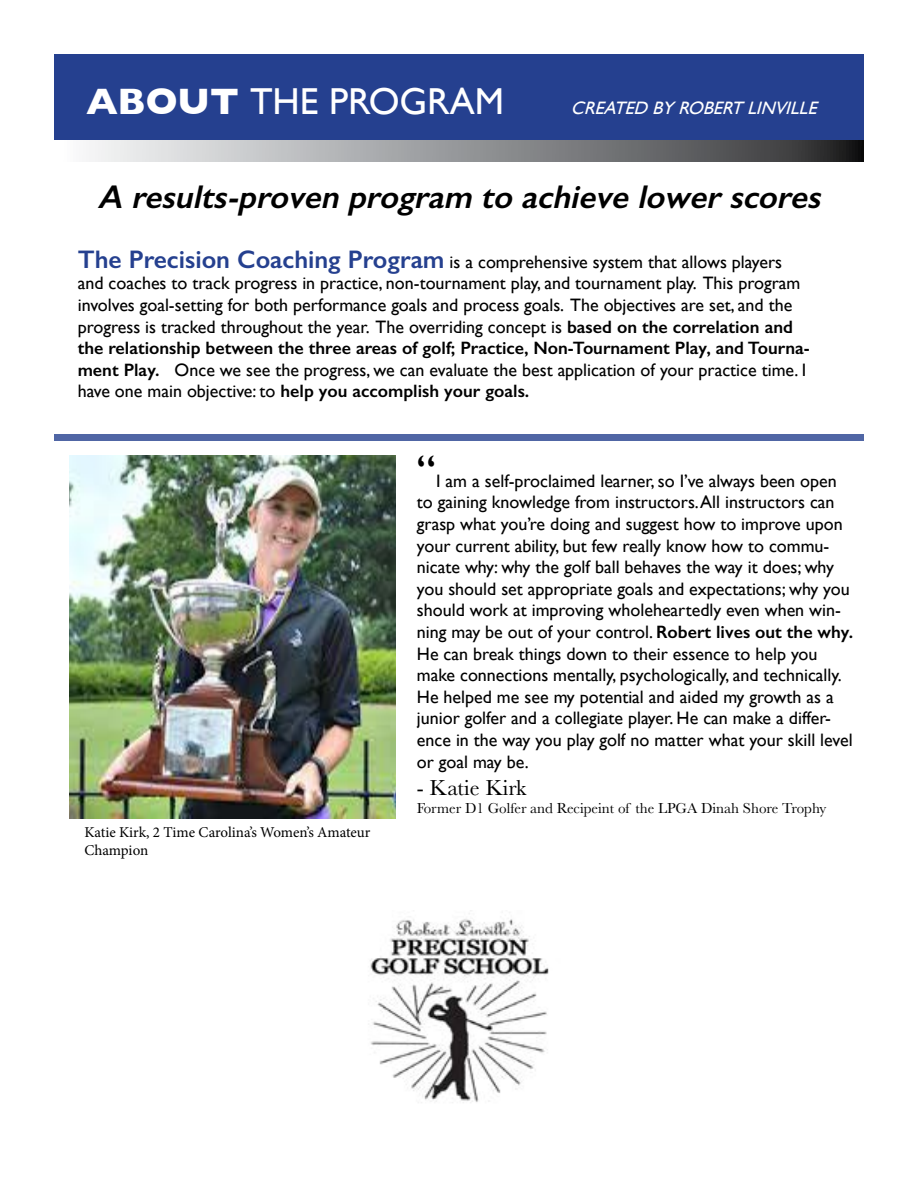
<style>
.page{position:relative;width:918px;height:1188px;background:#fff}
.page>*{position:absolute;margin:0;border:0;box-sizing:border-box;transform-origin:0 0}
.t1{font:45px "Gill Sans";color:#000}
.t2{font:37.5px "Gill Sans";color:#fff}
.t3{font:italic 600 33px "Gill Sans";color:#000}
.t4{font:22.5px "Baskerville";color:#000}
.t5{font:18px/21.6px "Gill Sans";color:#000}
.t6{font:italic 18px "Gill Sans";color:#fff}
.t7{font:15px "Baskerville";color:#000}
.t8{font:15px/18px "Minion Pro";letter-spacing:-.005em;color:#000}
.s1{font-weight:700}
.s2{font-weight:600;font-size:25.5px;color:#25408f}
.s3{font-weight:600}
</style>
<div class="page">
<img style="left:370px;top:913px;width:179px;height:190px">
<div style="left:54px;top:54px;width:810px;height:86px;background:#25408f"></div>
<svg style="left:89px;top:140px;width:775px;height:22px;background:#8f9193"></svg>
<img style="left:69px;top:456px;width:326px;height:363px">
<div style="left:54px;top:434px;width:810px;height:7px;background:#5066a5"></div>
<h2 class="t2" style="left:86px;top:79px;width:419px"><span class="s1">ABOUT</span> THE PROGRAM</h2>
<p class="t6" style="left:571px;top:97px;width:253px">CREATED BY ROBERT LINVILLE</p>
<h3 class="t3" style="left:98px;top:176px;width:732px">A results-proven program to achieve lowerscores</h3>
<p class="t5" style="left:78px;top:251px;width:734px"><span class="s2">The Precision Coaching Program</span> is a comprehensive system that allows players and coaches to track progress in practice, non-tournament play, and tournament play. This program involves goal-setting for both performance goals and process goals. The objectives are set, and the progress is tracked throughout the year. The overriding concept is <span class="s3">based on the correlation and the relationship between the three areas of golf; Practice, Non-Tournament Play, and Tourna&shy;ment Play.</span> Once we see the progress, we can evaluate the best application of your practice time. I have one main objective: to <span class="s3">help you accomplish your goals.</span></p>
<p class="t8" style="left:85px;top:823px;width:288px">Katie Kirk, 2 Time Carolina’s Women’s Amateur<br>Champion</p>
<h1 class="t1" style="left:417px;top:445px;width:21px">“</h1>
<p class="t5" style="left:417px;top:470px;width:438px;text-indent:19px">I am a self-proclaimed learner, so I’ve always been open to gaining knowledge from instructors. All instructors can grasp what you’re doing and suggest how to improve upon your current ability, but few really know how to commu&shy;nicate why: why the golf ball behaves the way it does; why you should set appropriate goals and expectations; why you should work at improving wholeheartedly even when win&shy;ning may be out of your control. <span class="s3">Robert lives out the why.<br></span>He can break things down to their essence to help you make connections mentally, psychologically, and technically.<br>He helped me see my potential and aided my growth as a junior golfer and a collegiate player. He can make a differ&shy;ence in the way you play golf no matter what your skill level or goal may be.</p>
<p class="t4" style="left:417px;top:773px;width:111px">- Katie Kirk</p>
<p class="t7" style="left:417px;top:798px;width:411px">Former D1 Golfer and Recipeint of the LPGA Dinah Shore Trophy</p>
</div>
